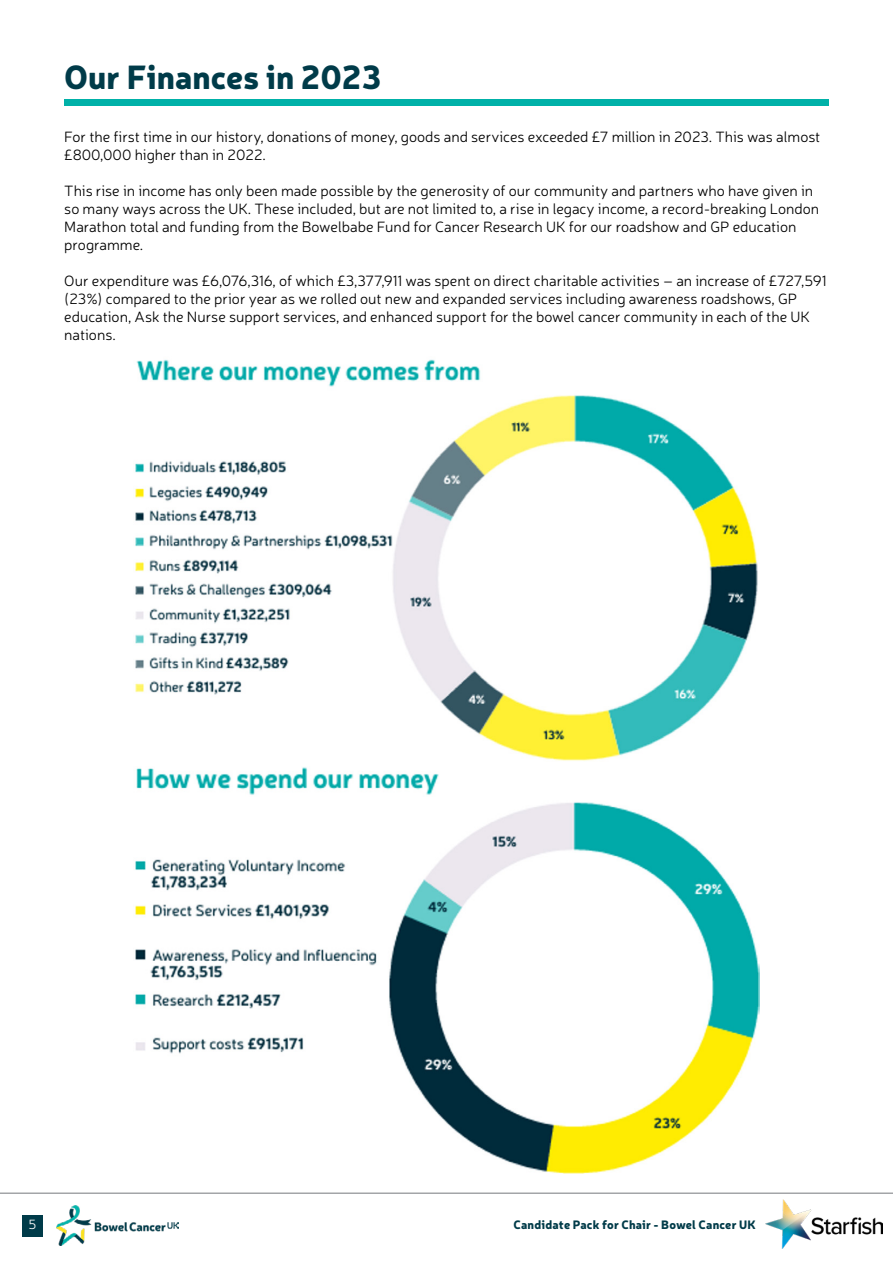
<style>
.page{position:relative;width:893px;height:1263px;background:#fff}
.page>*{position:absolute;margin:0;border:0;box-sizing:border-box;transform-origin:0 0}
.t1{font:900 33px "Neris";color:#003b49}
.t2{font:300 15px/18px "Neris";color:#000}
.t3{font:300 13.5px "Neris";color:#fff}
.t4{font:900 12px "Neris";letter-spacing:.015em;color:#003b49}
</style>
<div class="page">
<img style="left:765px;top:1200px;width:117px;height:48px">
<div style="left:22px;top:1215px;width:21px;height:21px;background:#003b49"></div>
<hr style="left:0;top:1192px;width:893px;height:2px;background:#a3a5a8">
<img style="left:56px;top:1205px;width:123px;height:41px">
<div style="left:64px;top:100px;width:764px;height:6px;background:#00b1a8"></div>
<img style="left:135px;top:359px;width:625px;height:814px">
<h1 class="t1" style="left:64px;top:52px;width:319px">Our Finances in 2023</h1>
<p class="t2" style="left:64px;top:127px;width:758px">For the first time in our history, donations of money, goods and services exceeded £7 million in 2023. This was almost £800,000 higher than in 2022.</p>
<p class="t2" style="left:64px;top:181px;width:756px">This rise in income has only been made possible by the generosity of our community and partners who have given in so many ways across the UK. These included, but are not limited to, a rise in legacy income, a record-breaking London Marathon total and funding from the Bowelbabe Fund for Cancer Research UK for our roadshow and GP education programme.</p>
<p class="t2" style="left:64px;top:271px;width:764px">Our expenditure was £6,076,316, of which £3,377,911 was spent on direct charitable activities – an increase of £727,591 (23%) compared to the prior year as we rolled out new and expanded services including awareness roadshows, GP education, Ask the Nurse support services, and enhanced support for the bowel cancer community in each of the UK nations.</p>
<p class="t3" style="left:28px;top:1216px;width:9px">5</p>
<p class="t4" style="left:513px;top:1215px;width:244px">Candidate Pack for Chair - Bowel Cancer UK</p>
</div>
